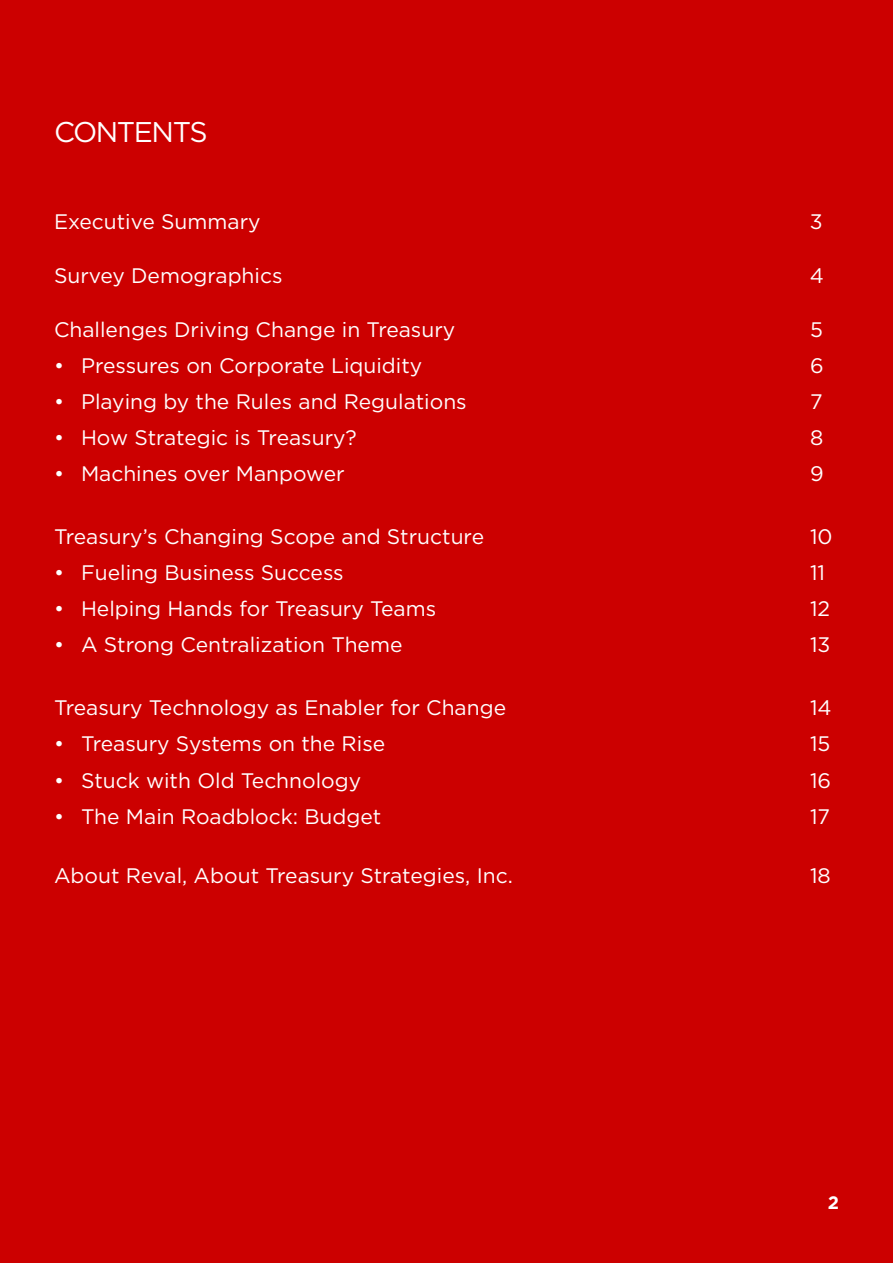
<style>
.page{position:relative;width:893px;height:1263px;background:#c00}
.page>*{position:absolute;margin:0;border:0;box-sizing:border-box;transform-origin:0 0}
.t1{font:28.5px "Gotham";letter-spacing:-.05em;color:#fff}
.t2{font:21px "Gotham";color:#fff}
.t3{font:700 18px "Gotham";color:#fff}
</style>
<div class="page">
<p class="t1" style="left:54px;top:114px;width:155px">CONTENTS</p>
<p class="t2" style="left:54px;top:209px;width:208px">Executive Summary</p>
<p class="t2" style="left:810px;top:209px;width:14px">3</p>
<p class="t2" style="left:54px;top:263px;width:230px">Survey Demographics</p>
<p class="t2" style="left:810px;top:263px;width:16px">4</p>
<p class="t2" style="left:54px;top:317px;width:403px">Challenges Driving Change in Treasury</p>
<p class="t2" style="left:810px;top:317px;width:14px">5</p>
<p class="t2" style="left:54px;top:353px;width:370px">• Pressures on Corporate Liquidity</p>
<p class="t2" style="left:810px;top:353px;width:15px">6</p>
<p class="t2" style="left:54px;top:389px;width:414px">• Playing by the Rules and Regulations</p>
<p class="t2" style="left:810px;top:389px;width:14px">7</p>
<p class="t2" style="left:54px;top:425px;width:304px">• How Strategic is Treasury?</p>
<p class="t2" style="left:810px;top:425px;width:15px">8</p>
<p class="t2" style="left:54px;top:461px;width:292px">• Machines over Manpower</p>
<p class="t2" style="left:810px;top:461px;width:15px">9</p>
<p class="t2" style="left:54px;top:524px;width:432px">Treasury’s Changing Scope and Structure</p>
<p class="t2" style="left:810px;top:524px;width:24px">10</p>
<p class="t2" style="left:54px;top:560px;width:291px">• Fueling Business Success</p>
<p class="t2" style="left:810px;top:560px;width:17px">11</p>
<p class="t2" style="left:54px;top:596px;width:384px">• Helping Hands for Treasury Teams</p>
<p class="t2" style="left:810px;top:596px;width:22px">12</p>
<p class="t2" style="left:54px;top:632px;width:350px">• A Strong Centralization Theme</p>
<p class="t2" style="left:810px;top:632px;width:22px">13</p>
<p class="t2" style="left:54px;top:695px;width:454px">Treasury Technology as Enabler for Change</p>
<p class="t2" style="left:810px;top:695px;width:23px">14</p>
<p class="t2" style="left:54px;top:731px;width:333px">• Treasury Systems on the Rise</p>
<p class="t2" style="left:810px;top:731px;width:22px">15</p>
<p class="t2" style="left:54px;top:767px;width:309px">• Stuck with Old Technology</p>
<p class="t2" style="left:810px;top:767px;width:23px">16</p>
<p class="t2" style="left:54px;top:803px;width:329px">• The Main Roadblock: Budget</p>
<p class="t2" style="left:810px;top:803px;width:22px">17</p>
<p class="t2" style="left:54px;top:863px;width:460px">About Reval, About Treasury Strategies, Inc.</p>
<p class="t2" style="left:810px;top:863px;width:22px">18</p>
<p class="t3" style="left:828px;top:1192px;width:13px">2</p>
</div>
